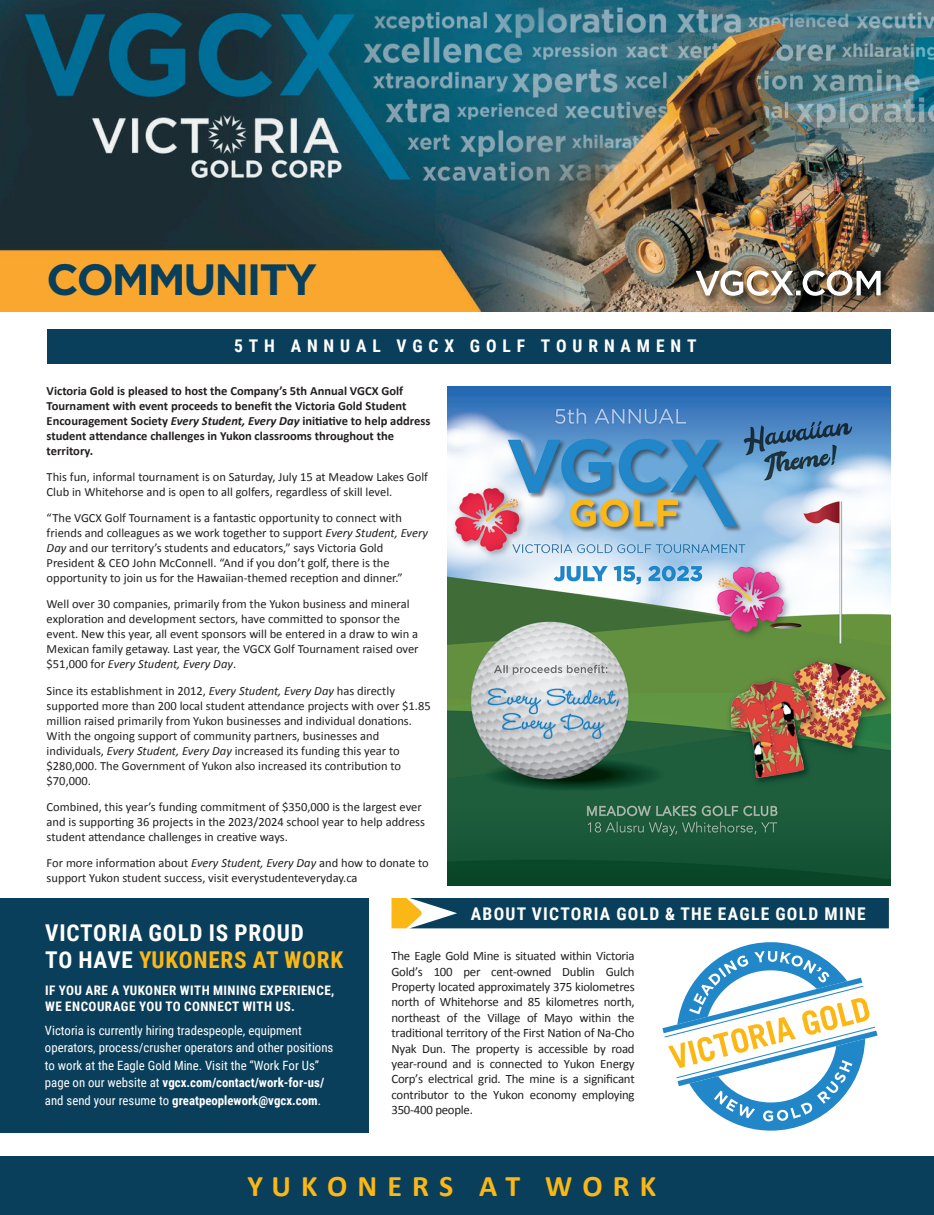
<style>
.page{position:relative;width:934px;height:1215px;background:#fff}
.page>*{position:absolute;margin:0;border:0;box-sizing:border-box;transform-origin:0 0}
.t1{font:700 43.75px "Gotham HTF";letter-spacing:-.05em;color:#0a3f5b}
.t2{font:700 30px "Calibri";letter-spacing:.335em;color:#fbb715}
.t3{font:700 23.12px/26.2px "Roboto Condensed";letter-spacing:.035em;color:#fff}
.t4{font:700 17.5px "Roboto Condensed";letter-spacing:.075em;color:#fff}
.t5{font:700 17.5px "Roboto Condensed";letter-spacing:.335em;color:#fff}
.t6{font:700 13.12px/16.2px "Roboto Condensed";letter-spacing:.035em;color:#fff}
.t7{font:12.75px/15.4px "Calibri";letter-spacing:-.02em;color:#231f20;text-align:justify}
.t8{font:12.75px/17.5px "Roboto Condensed";color:#fff}
.t9{font:12.5px/15px "Calibri";color:#231f20}
.t10{font:700 12.5px/15px "Calibri";color:#231f20}
.s1{font-style:italic}
.s2{color:#fbb715}
.s3{font-weight:700}
</style>
<div class="page">
<img style="left:448px;top:386px;width:442px;height:500px">
<svg style="left:662px;top:942px;width:215px;height:189px"></svg>
<svg style="left:391px;top:898px;width:498px;height:30px;background:#1f4c5e"></svg>
<div style="left:0;top:1157px;width:934px;height:58px;background:#0a3f5b"></div>
<div style="left:0;top:898px;width:369px;height:234px;background:#0a3f5b"></div>
<img style="left:0;top:0;width:933px;height:311px">
<svg style="left:694px;top:268px;width:197px;height:38px;background:#705e4a"></svg>
<img style="left:695px;top:270px;width:185px;height:26px">
<div style="left:47px;top:329px;width:843px;height:35px;background:#0a3f5b"></div>
<h1 class="t1" style="left:47px;top:254px;width:272px">COMMUNITY</h1>
<h3 class="t5" style="left:234px;top:333px;width:464px">5TH ANNUAL VGCX GOLF TOURNAMENT</h3>
<p class="t10" style="left:47px;top:383px;width:385px">Victoria Gold is pleased to host the Company’s 5th Annual VGCX Golf Tournament with event proceeds to benefit the Victoria Gold Student Encouragement Society <span class="s1">Every Student, Every Day</span> initiative to help address student attendance challenges in Yukon classrooms throughout the territory.</p>
<p class="t9" style="left:47px;top:469px;width:383px">This fun, informal tournament is on Saturday, July 15 at Meadow Lakes Golf<br>Club in Whitehorse and is open to all golfers, regardless of skill level.</p>
<p class="t9" style="left:47px;top:510px;width:383px">“The VGCX Golf Tournament is a fantastic opportunity to connect with friends and colleagues as we work together to support <span class="s1">Every Student, Every Day</span> and our territory’s students and educators,” says Victoria Gold President &amp; CEO John McConnell. “And if you don’t golf, there is the opportunity to join us for the Hawaiian-themed reception and dinner.”</p>
<p class="t9" style="left:47px;top:596px;width:373px">Well over 30 companies, primarily from the Yukon business and mineral exploration and development sectors, have committed to sponsor the event. New this year, all event sponsors will be entered in a draw to win a Mexican family getaway. Last year, the VGCX Golf Tournament raised over $51,000 for <span class="s1">Every Student, Every Day</span>.</p>
<p class="t9" style="left:47px;top:683px;width:386px">Since its establishment in 2012, <span class="s1">Every Student, Every Day</span> has directly supported more than 200 local student attendance projects with over $1.85 million raised primarily from Yukon businesses and individual donations.<br>With the ongoing support of community partners, businesses and individuals, <span class="s1">Every Student, Every Day</span> increased its funding this year to $280,000. The Government of Yukon also increased its contribution to $70,000.</p>
<p class="t9" style="left:47px;top:799px;width:380px">Combined, this year’s funding commitment of $350,000 is the largest ever and is supporting 36 projects in the 2023/2024 school year to help address student attendance challenges in creative ways.</p>
<p class="t9" style="left:47px;top:855px;width:384px">For more information about <span class="s1">Every Student, Every Day</span> and how to donate to support Yukon student success, visit everystudenteveryday.ca</p>
<h3 class="t3" style="left:45px;top:919px;width:299px">VICTORIA GOLD IS PROUD<br>TO HAVE <span class="s2">YUKONERS AT WORK</span></h3>
<p class="t6" style="left:45px;top:982px;width:291px">IF YOU ARE A YUKONER WITH MINING EXPERIENCE,<br>WE ENCOURAGE YOU TO CONNECT WITH US.</p>
<p class="t8" style="left:45px;top:1021px;width:290px">Victoria is currently hiring tradespeople, equipment operators, process/crusher operators and other positions to work at the Eagle Gold Mine. Visit the “Work For Us” page on our website at <span class="s3">vgcx.com/contact/work-for-us/ </span>and send your resume to <span class="s3">greatpeoplework@vgcx.com</span>.</p>
<h3 class="t4" style="left:471px;top:901px;width:396px">ABOUT VICTORIA GOLD &amp; THE EAGLE GOLD MINE</h3>
<p class="t7" style="left:391px;top:948px;width:245px">The Eagle Gold Mine is situated within Victoria Gold’s 100 per cent-owned Dublin Gulch Property located approximately 375 kiolometres north of Whitehorse and 85 kilometres north, northeast of the Village of Mayo within the traditional territory of the First Nation of Na-Cho Nyak Dun. The property is accessible by road year-round and is connected to Yukon Energy Corp’s electrical grid. The mine is a significant contributor to the Yukon economy employing 350-400 people.</p>
<h2 class="t2" style="left:247px;top:1167px;width:410px">YUKONERS AT WORK</h2>
</div>
